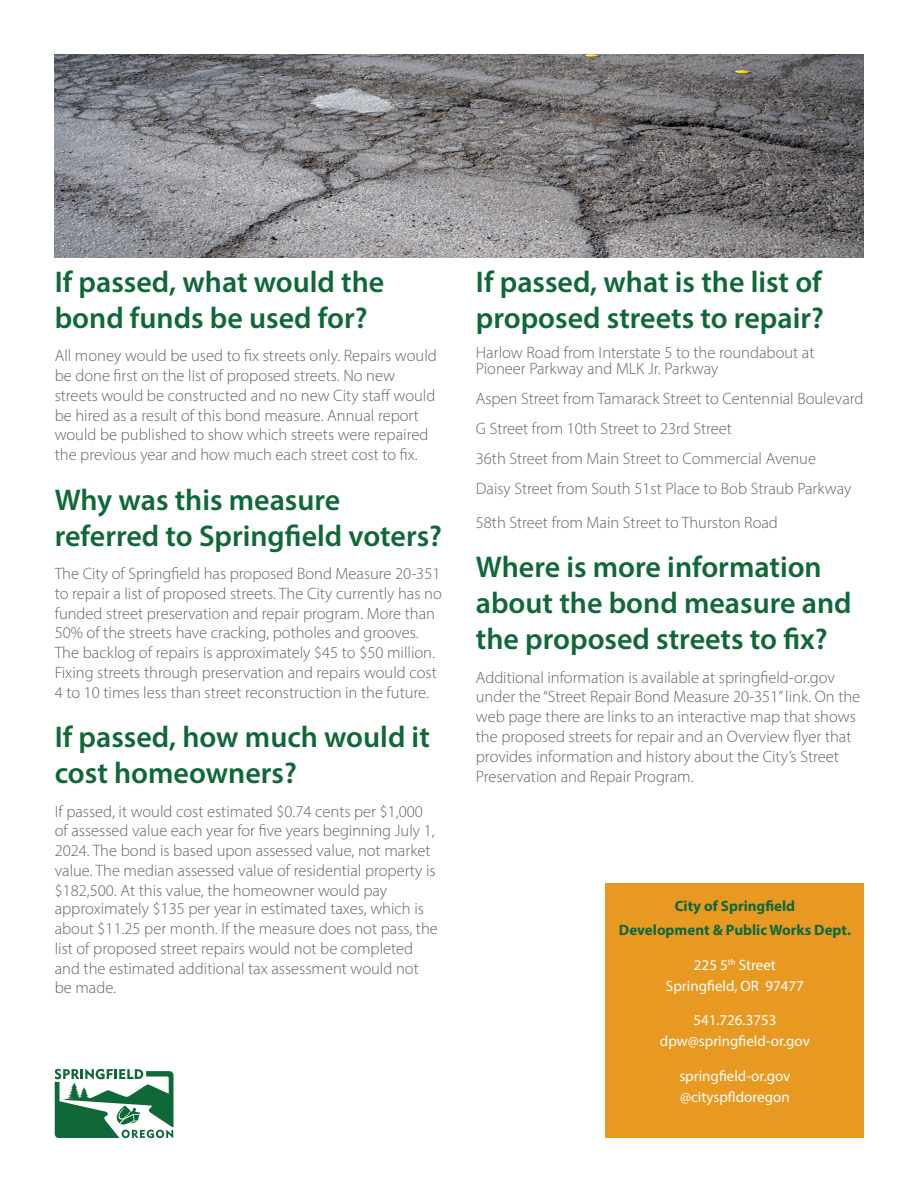
<style>
.page{position:relative;width:918px;height:1188px;background:#fff}
.page>*{position:absolute;margin:0;border:0;box-sizing:border-box;transform-origin:0 0}
.Sub-head{font:600 30px/36px "Myriad Pro";color:#0f6838}
.Body_Copy{font:600 30px/36px "Myriad Pro";color:#0f6838}
.Body_Copy-2{font:300 16.5px/19.8px "Myriad Pro";color:#636366}
.Contact_Info{font:15px/21px "Myriad Pro";color:#fff;text-align:center}
.t1{font:700 15px "Myriad Pro";color:#0f6838}
</style>
<div class="page">
<img style="left:54px;top:54px;width:810px;height:203px">
<svg style="left:55px;top:1069px;width:119px;height:69px"></svg>
<div style="left:606px;top:883px;width:258px;height:255px;background:#e89921"></div>
<p class="Body_Copy" style="left:55px;top:263px;width:331px">If passed, what would the bond funds be used for?</p>
<p class="Body_Copy-2" style="left:55px;top:346px;width:384px">All money would be used to fix streets only. Repairs would be done first on the list of proposed streets. No new streets would be constructed and no new City staff would be hired as a result of this bond measure. Annual report would be published to show which streets were repaired the previous year and how much each street cost to fix.</p>
<p class="Sub-head" style="left:55px;top:481px;width:389px">Why was this measure referred to Springfield voters?</p>
<p class="Body_Copy-2" style="left:55px;top:564px;width:389px">The City of Springfield has proposed Bond Measure 20-351 to repair a list of proposed streets. The City currently has no funded street preservation and repair program. More than 50% of the streets have cracking, potholes and grooves.<br>The backlog of repairs is approximately $45 to $50 million.<br>Fixing streets through preservation and repairs would cost 4 to 10 times less than street reconstruction in the future.</p>
<p class="Sub-head" style="left:55px;top:719px;width:377px">If passed, how much would it cost homeowners?</p>
<p class="Body_Copy-2" style="left:55px;top:801px;width:383px">If passed, it would cost estimated $0.74 cents per $1,000 of assessed value each year for five years beginning July 1, 2024. The bond is based upon assessed value, not market value. The median assessed value of residential property is $182,500. At this value, the homeowner would pay</p>
<p class="Body_Copy-2" style="left:55px;top:899px;width:385px">approximately $135 per year in estimated taxes, which is about $11.25 per month. If the measure does not pass, the list of proposed street repairs would not be completed and the estimated additional tax assessment would not be made.</p>
<p class="t1" style="left:675px;top:896px;width:122px">City of Springfield</p>
<p class="Sub-head" style="left:476px;top:263px;width:349px">If passed, what is the list of proposed streets to repair?</p>
<p class="Body_Copy-2" style="left:476px;top:344px;width:340px;line-height:16.5px">Harlow Road from Interstate 5 to the roundabout at<br>Pioneer Parkway and MLK Jr. Parkway</p>
<p class="Body_Copy-2" style="left:476px;top:389px;width:389px">Aspen Street from Tamarack Street to Centennial Boulevard</p>
<p class="Body_Copy-2" style="left:476px;top:419px;width:258px">G Street from 10th Street to 23rd Street</p>
<p class="Body_Copy-2" style="left:476px;top:449px;width:342px">36th Street from Main Street to Commercial Avenue</p>
<p class="Body_Copy-2" style="left:476px;top:479px;width:377px">Daisy Street from South 51st Place to Bob Straub Parkway</p>
<p class="Body_Copy-2" style="left:476px;top:512px;width:304px">58th Street from Main Street to Thurston Road</p>
<p class="Sub-head" style="left:476px;top:548px;width:377px">Where is more information about the bond measure and the proposed streets to fix?</p>
<p class="Body_Copy-2" style="left:476px;top:667px;width:386px">Additional information is available at springfield-or.gov under the “Street Repair Bond Measure 20-351” link. On the web page there are links to an interactive map that shows the proposed streets for repair and an Overview flyer that provides information and history about the City’s Street Preservation and Repair Program.</p>
<p class="t1" style="left:619px;top:920px;width:233px">Development &amp; Public Works Dept.</p>
<p class="Contact_Info" style="left:666px;top:954px;width:139px">225 5<sup>th</sup> Street<br>Springfield, OR 97477</p>
<p class="Contact_Info" style="left:660px;top:1010px;width:152px">541.726.3753 dpw@springfield-or.gov</p>
<p class="Contact_Info" style="left:679px;top:1065px;width:113px;text-align:left">springfield-or.gov @cityspfldoregon</p>
</div>
